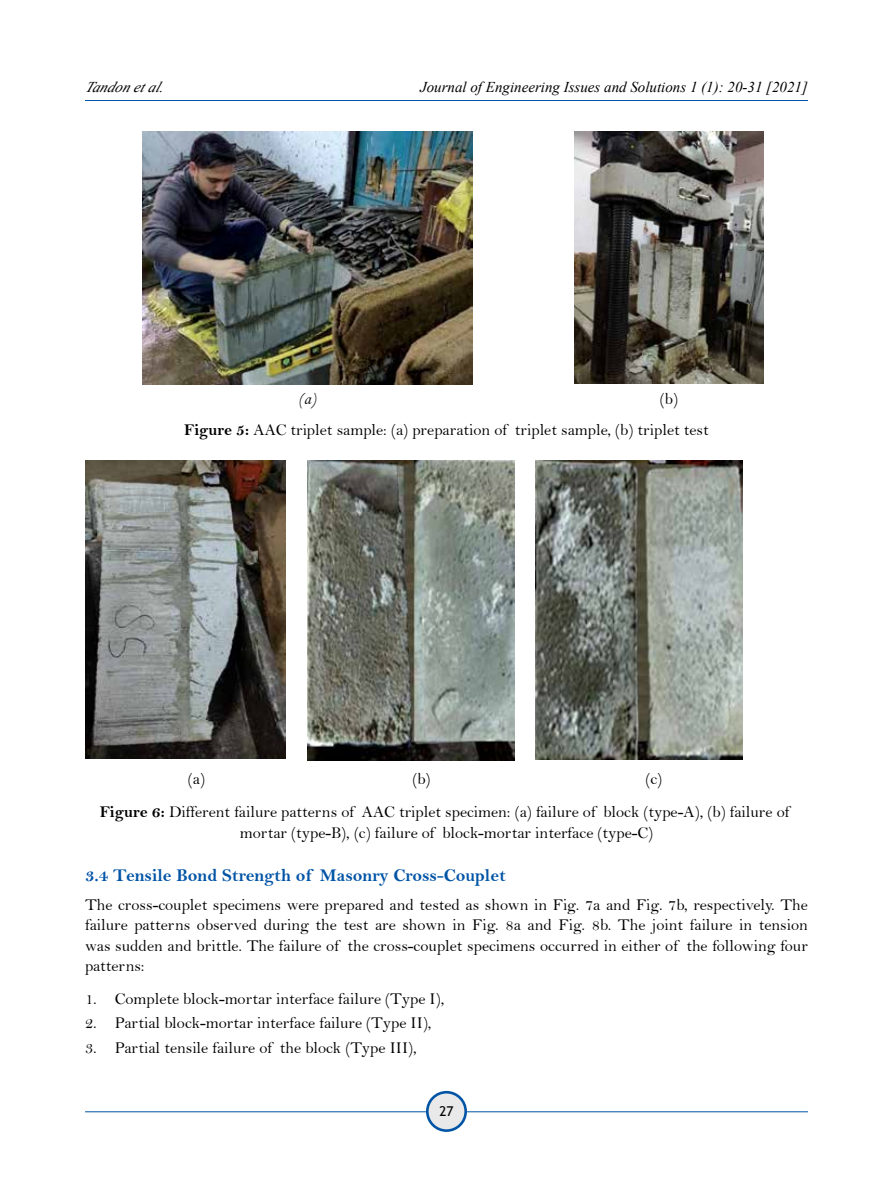
<style>
.page{position:relative;width:893px;height:1191px;background:#fff}
.page>*{position:absolute;margin:0;border:0;box-sizing:border-box;transform-origin:0 0}
.t1{font:18px "Bell MT Bold";color:#0054a6}
.t2{font:16.5px/20.2px "Bell";color:#000}
.t3{font:16.5px "Bell MT Italic";color:#000}
.t4{font:italic 15px "Times New Roman";color:#000}
.t5{font:13.5px "Trebuchet MS";color:#000}
.s1{font-family:"Bell MT Bold"}
</style>
<div class="page">
<hr style="left:85px;top:1111px;width:723px;height:1px;background:#0054a6">
<hr style="left:85px;top:100px;width:723px;height:1px;background:#0054a6">
<div style="left:427px;top:1092px;width:39px;height:38px;background:#e9e9ea;border-radius:50%"></div>
<div style="left:426px;top:1091px;width:41px;height:41px;border:3px solid #0054a6;border-radius:50%"></div>
<img style="left:143px;top:132px;width:329px;height:252px">
<img style="left:574px;top:132px;width:190px;height:252px">
<img style="left:85px;top:460px;width:200px;height:298px">
<img style="left:308px;top:460px;width:207px;height:300px">
<img style="left:535px;top:460px;width:207px;height:299px">
<p class="t4" style="left:85px;top:76px;width:85px">Tandonetal.</p>
<p class="t4" style="left:420px;top:76px;width:389px">Journal of Engineering Issues and Solutions 1 (1): 20-31 [2021]</p>
<p class="t2" style="left:184px;top:383px;width:526px;line-height:31.2px;text-indent:476px">(b)<br><span class="s1">Figure 5:</span> AAC triplet sample: (a) preparation of triplet sample, (b) triplet test</p>
<p class="t3" style="left:299px;top:389px;width:19px">(a)</p>
<p class="t2" style="left:100px;top:762px;width:691px;line-height:33.5px;text-indent:545px">(c)<br><span class="s1">Figure 6:</span> Different failure patterns of AAC triplet specimen: (a) failure of block (type-A), (b) failure of</p>
<p class="t2" style="left:240px;top:822px;width:415px">mortar (type-B), (c) failure of block-mortar interface (type-C)</p>
<p class="t1" style="left:85px;top:865px;width:422px">3.4 Tensile Bond Strength of Masonry Cross-Couplet</p>
<p class="t2" style="left:85px;top:894px;width:724px;text-align:justify">The cross-couplet specimens were prepared and tested as shown in Fig. 7a and Fig. 7b, respectively. The failure patterns observed during the test are shown in Fig. 8a and Fig. 8b. The joint failure in tension was sudden and brittle. The failure of the cross-couplet specimens occurred in either of the following four patterns:</p>
<p class="t2" style="left:85px;top:988px;width:361px">1. Complete block-mortar interface failure (Type I),</p>
<p class="t2" style="left:85px;top:1013px;width:348px">2. Partial block-mortar interface failure (Type II),</p>
<p class="t2" style="left:85px;top:1037px;width:333px">3. Partial tensile failure of the block (Type III),</p>
<p class="t2" style="left:188px;top:768px;width:19px">(a)</p>
<p class="t2" style="left:412px;top:768px;width:20px">(b)</p>
<p class="t5" style="left:439px;top:1103px;width:16px">27</p>
</div>
